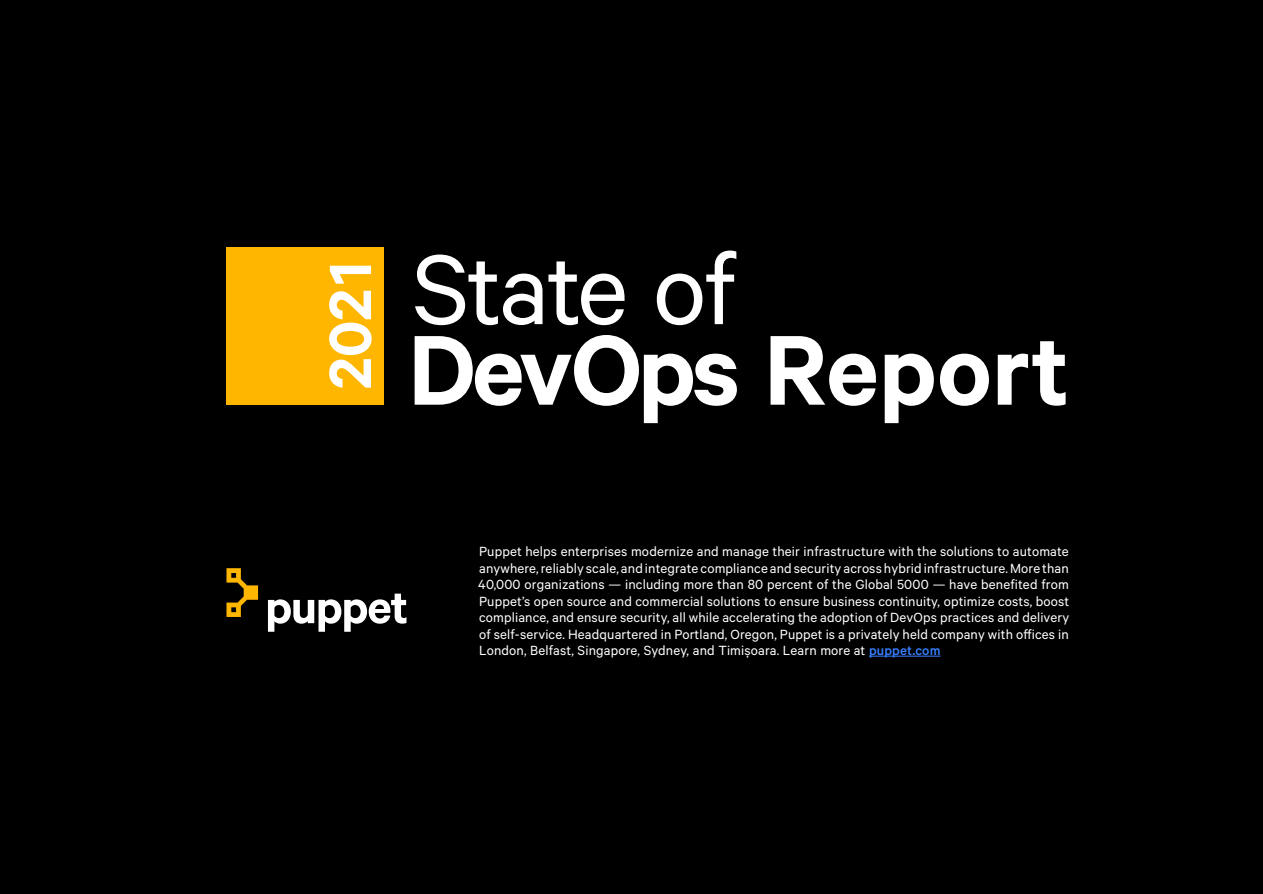
<style>
.page{position:relative;width:1263px;height:894px;background:#000}
.page>*{position:absolute;margin:0;border:0;box-sizing:border-box;transform-origin:0 0}
.t1{font:600 111.75px "Calibre";letter-spacing:-.015em;color:#fff}
.t2{font:111.75px "Calibre";letter-spacing:-.025em;color:#fff}
.t3{font:600 67.05px "Calibre";color:#fff}
.t4{font:15px/16.5px "Calibre";letter-spacing:.01em;color:#fff;text-align:justify}
.s1{font-weight:500;color:#3880ff}
</style>
<div class="page">
<div style="left:226px;top:247px;width:158px;height:158px;background:#ffb600"></div>
<hr style="left:869px;top:656px;width:72px;height:1px;background:#3880ff">
<svg style="left:226px;top:568px;width:32px;height:49px"></svg>
<svg style="left:268px;top:594px;width:139px;height:38px"></svg>
<h2 class="t3" style="left:310px;top:389px;width:129px;rotate:-90deg">2021</h2>
<h1 class="t2" style="left:413px;top:224px;width:325px">State of</h1>
<h1 class="t1" style="left:408px;top:303px;width:663px">DevOps Report</h1>
<p class="t4" style="left:478px;top:543px;width:593px">Puppet helps enterprises modernize and manage their infrastructure with the solutions to automate anywhere, reliably scale, and integrate compliance and security across hybrid infrastructure. More than 40,000 organizations — including more than 80 percent of the Global 5000 — have benefited from Puppet’s open source and commercial solutions to ensure business continuity, optimize costs, boost compliance, and ensure security, all while accelerating the adoption of DevOps practices and delivery of self-service. Headquartered in Portland, Oregon, Puppet is a privately held company with offices in London, Belfast, Singapore, Sydney, and Timișoara. Learn more at <span class="s1">puppet.com</span></p>
</div>
